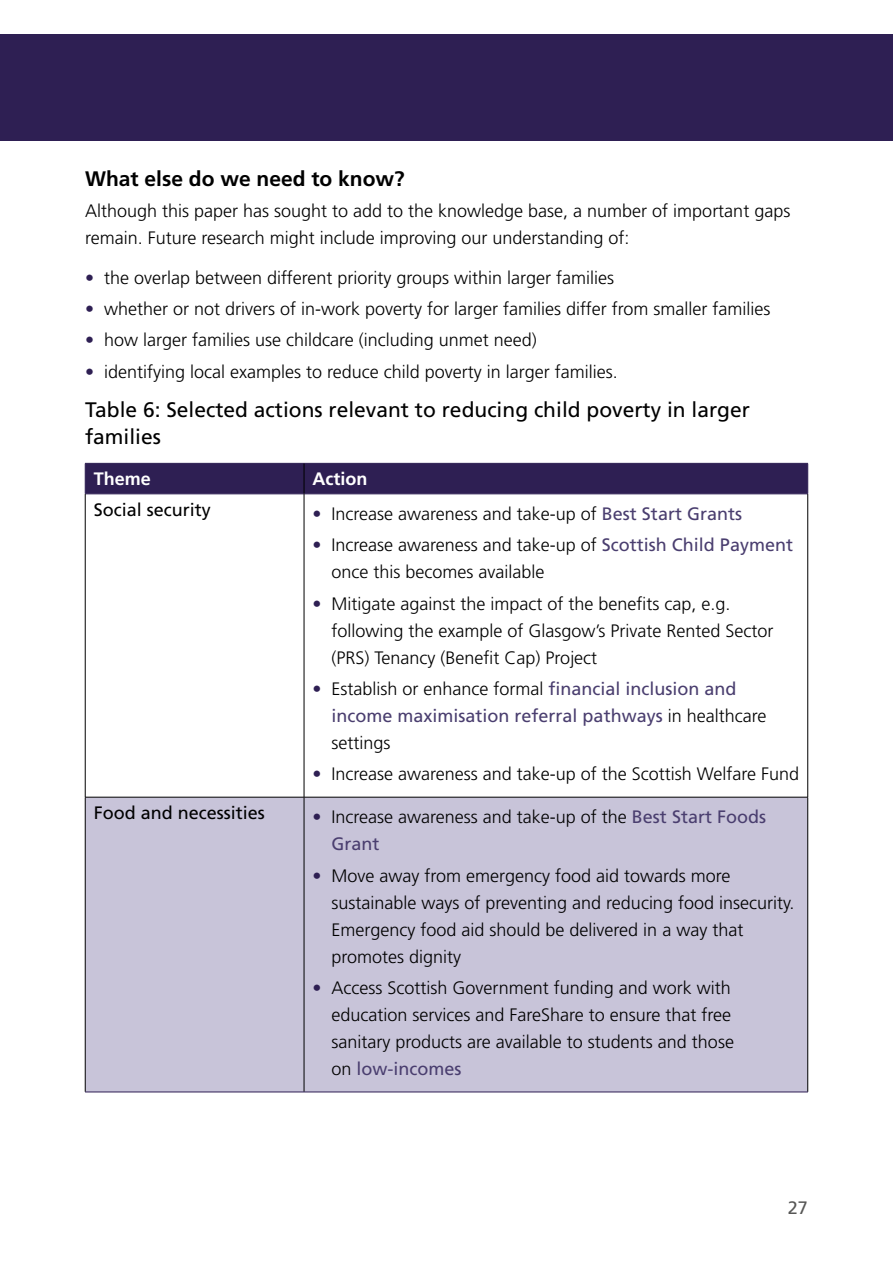
<style>
.page{position:relative;width:893px;height:1263px;background:#fff}
.page>*{position:absolute;margin:0;border:0;box-sizing:border-box;transform-origin:0 0}
.D_Head{font:21px/27px "Frutiger LT Std";color:#000}
.C_head{font:700 21px "Frutiger LT Std";color:#000}
.Body_text{font:300 18px/27px "Frutiger LT Std";color:#000}
.t1{font:18px/27px "Frutiger LT Std";color:#4a3e6f}
.Body_text-2{font:18px "Frutiger LT Std";color:#000}
.Body_text-3{font:700 18px "Frutiger LT Std";color:#fff}
.t2{font:18px "Frutiger LT Std";color:#575756}
.s1{color:#2e1f53}
.s2{font-weight:400;color:#4a3e6f}
.s3{font-weight:300;color:#2e1f53}
.s4{font-weight:300;color:#000}
</style>
<div class="page">
<div style="left:0;top:34px;width:893px;height:106px;background:#2e1f53"></div>
<div style="left:86px;top:464px;width:721px;height:30px;background:#2e1f53"></div>
<svg style="left:86px;top:495px;width:721px;height:302px"></svg>
<div style="left:86px;top:798px;width:721px;height:294px;background:#c8c4d9"></div>
<hr style="left:85px;top:463px;width:219px;height:1px;background:#2e1f53">
<hr style="left:85px;top:463px;width:1px;height:31px;background:#2e1f53">
<hr style="left:304px;top:463px;width:504px;height:1px;background:#2e1f53">
<hr style="left:807px;top:463px;width:1px;height:31px;background:#2e1f53">
<hr style="left:85px;top:494px;width:219px;height:1px;background:#2e1f53">
<hr style="left:304px;top:494px;width:504px;height:1px;background:#2e1f53">
<hr style="left:304px;top:463px;width:1px;height:31px;background:#000">
<hr style="left:85px;top:494px;width:1px;height:303px;background:#000">
<hr style="left:304px;top:494px;width:1px;height:303px;background:#000">
<hr style="left:807px;top:494px;width:1px;height:303px;background:#000">
<hr style="left:85px;top:797px;width:219px;height:1px;background:#000">
<hr style="left:85px;top:797px;width:1px;height:295px;background:#000">
<hr style="left:304px;top:797px;width:504px;height:1px;background:#000">
<hr style="left:304px;top:797px;width:1px;height:295px;background:#000">
<hr style="left:807px;top:797px;width:1px;height:295px;background:#000">
<hr style="left:85px;top:1092px;width:219px;height:1px;background:#2e1f53">
<hr style="left:304px;top:1092px;width:504px;height:1px;background:#2e1f53">
<p class="C_head" style="left:85px;top:166px;width:321px">What else do we need to know?</p>
<p class="Body_text" style="left:85px;top:198px;width:707px">Although this paper has sought to add to the knowledge base, a number of important gaps remain. Future research might include improving our understanding of:</p>
<p class="Body_text" style="left:85px;top:264px;width:531px"><span class="s1">•</span> the overlap between different priority groups within larger families</p>
<p class="Body_text" style="left:85px;top:296px;width:687px"><span class="s1">•</span> whether or not drivers of in-work poverty for larger families differ from smaller families</p>
<p class="Body_text" style="left:85px;top:327px;width:453px"><span class="s1">•</span> how larger families use childcare (including unmet need)</p>
<p class="Body_text" style="left:85px;top:358px;width:534px"><span class="s1">•</span> identifying local examples to reduce child poverty in larger families.</p>
<p class="D_Head" style="left:85px;top:397px;width:666px">Table 6: Selected actions relevant to reducing child poverty in larger families</p>
<p class="Body_text-3" style="left:94px;top:468px;width:59px">Theme</p>
<p class="Body_text-3" style="left:313px;top:468px;width:56px">Action</p>
<p class="Body_text-2" style="left:94px;top:499px;width:119px">Social security</p>
<p class="Body_text" style="left:313px;top:501px;width:431px"><span class="s1">•</span> Increase awareness and take-up of <span class="s2">Best Start Grants</span></p>
<p class="Body_text" style="left:332px;top:532px;width:463px;text-indent:-19px"><span class="s1">•</span> Increase awareness and take-up of <span class="s2">Scottish Child Payment </span>once this becomes available</p>
<p class="Body_text" style="left:332px;top:590px;width:444px;text-indent:-19px"><span class="s1">•</span> Mitigate against the impact of the benefits cap, e.g. following the example of Glasgow’s Private Rented Sector (PRS) Tenancy (Benefit Cap) Project</p>
<p class="t1" style="left:332px;top:675px;width:436px;text-indent:-19px"><span class="s3">•</span> <span class="s4">Establish or enhance formal</span> financial inclusion and income maximisation referral pathways <span class="s4">in healthcare settings</span></p>
<p class="Body_text" style="left:313px;top:761px;width:488px"><span class="s1">•</span> Increase awareness and take-up of the Scottish Welfare Fund</p>
<p class="Body_text-2" style="left:94px;top:802px;width:173px">Food and necessities</p>
<p class="Body_text" style="left:332px;top:804px;width:436px;text-indent:-19px"><span class="s1">•</span> Increase awareness and take-up of the <span class="s2">Best Start Foods<br>Grant</span></p>
<p class="Body_text" style="left:332px;top:862px;width:464px;text-indent:-19px"><span class="s1">•</span> Move away from emergency food aid towards more sustainable ways of preventing and reducing food insecurity.<br>Emergency food aid should be delivered in a way that promotes dignity</p>
<p class="Body_text" style="left:332px;top:974px;width:404px;text-indent:-19px"><span class="s1">•</span> Access Scottish Government funding and work with education services and FareShare to ensure that free sanitary products are available to students and those on <span class="s2">low-incomes</span></p>
<p class="t2" style="left:788px;top:1197px;width:22px">27</p>
</div>
